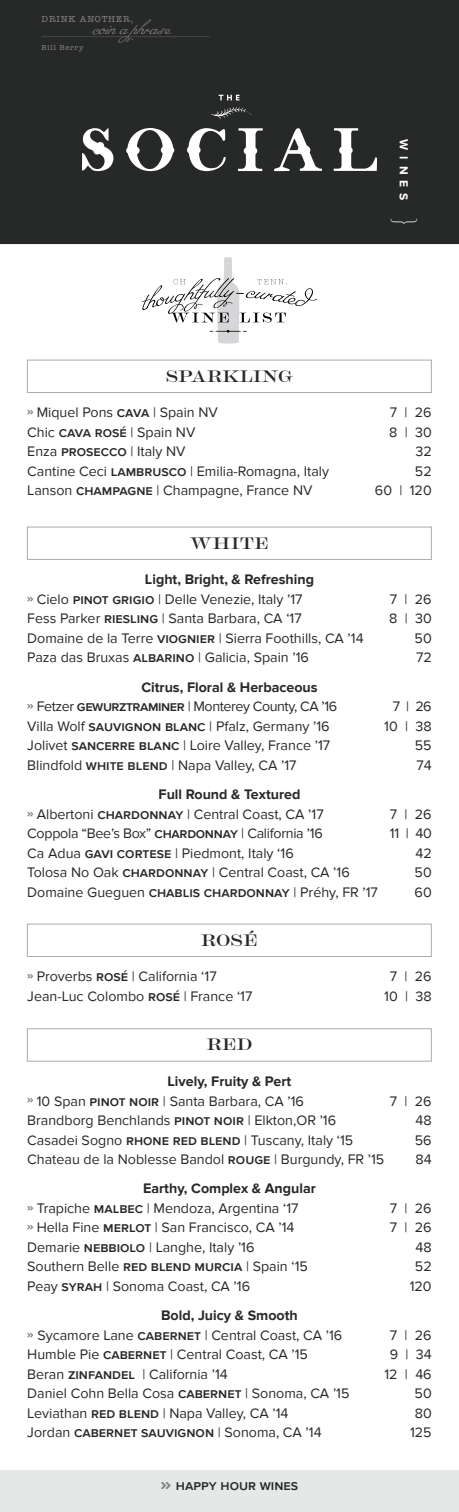
<style>
.page{position:relative;width:459px;height:1512px;background:#fff}
.page>*{position:absolute;margin:0;border:0;box-sizing:border-box;transform-origin:0 0}
.t1{font:30px "Miss Fajardose";color:#888787}
.t2{font:300 30px "American Typewriter";color:#fff}
.t3{font:700 expanded 16.5px "Chapman";color:#272928}
.t4{font:14.25px "Proxima Nova";color:#272928}
.section_title{font:700 14.25px "Proxima Nova";color:#272928}
.t5{font:14.25px "Proxima Nova";letter-spacing:-.03em;color:#272928}
.t6{font:14.25px "Proxima Nova";letter-spacing:-.02em;color:#272928}
.t7{font:600 14.25px "Proxima Nova";color:#272928}
.t8{font:700 12px "Proxima Nova";letter-spacing:.5em;color:#fff}
.t9{font:300 9px "American Typewriter";color:#888787}
.t10{font:9px "American Typewriter";letter-spacing:.1em;color:#888787}
.t11{font:7.5px "American Typewriter";letter-spacing:.1em;color:#888787}
.s1{color:#808285}
.s2{font-weight:600}
</style>
<div class="page">
<div style="left:0;top:0;width:459px;height:244px;background:#272928"></div>
<div style="left:0;top:1470px;width:459px;height:42px;background:#e6e7e7"></div>
<svg style="left:142px;top:257px;width:175px;height:87px"></svg>
<p class="t10" style="left:42px;top:12px;width:93px">DRINK ANOTHER,</p>
<p class="t1" style="left:92px;top:8px;width:79px">coin a phrase</p>
<p class="t9" style="left:42px;top:28px;width:170px">......................................................................................</p>
<p class="t11" style="left:42px;top:41px;width:44px">Bill Berry</p>
<p class="t3" style="left:166px;top:363px;width:129px">SPARKLING</p>
<p class="t8" style="left:411px;top:139px;width:63px;rotate:90deg">WINES</p>
<p class="t2" style="left:428px;top:214px;width:16px;rotate:90deg">}</p>
<p class="t4" style="left:27px;top:404px;width:192px"><span class="s1">■●□◆●▼</span> Miquel Pons <span class="s2">cava</span> | Spain NV</p>
<p class="t4" style="left:390px;top:404px;width:43px">7 | 26</p>
<p class="t4" style="left:27px;top:424px;width:170px">Chic <span class="s2">cava rosé</span> | Spain NV</p>
<p class="t4" style="left:389px;top:424px;width:44px">8 | 30</p>
<p class="t4" style="left:27px;top:443px;width:160px">Enza <span class="s2">prosecco</span> | Italy NV</p>
<p class="t4" style="left:415px;top:443px;width:18px">32</p>
<p class="t4" style="left:27px;top:463px;width:303px">Cantine Ceci <span class="s2">lambrusco</span> | Emilia-Romagna, Italy</p>
<p class="t4" style="left:415px;top:463px;width:18px">52</p>
<p class="t4" style="left:27px;top:482px;width:287px">Lanson <span class="s2">champagne</span> | Champagne, France NV</p>
<p class="t4" style="left:375px;top:482px;width:58px">60 | 120</p>
<p class="t3" style="left:190px;top:530px;width:81px">WHITE</p>
<p class="section_title" style="left:145px;top:571px;width:171px">Light, Bright, &amp; Refreshing</p>
<p class="t4" style="left:27px;top:591px;width:277px"><span class="s1">■●□◆●▼</span> Cielo <span class="s2">pinot grigio</span> | Delle Venezie, Italy ’17</p>
<p class="t4" style="left:390px;top:591px;width:43px">7 | 26</p>
<p class="t4" style="left:27px;top:610px;width:276px">Fess Parker <span class="s2">riesling</span> | Santa Barbara, CA ‘17</p>
<p class="t4" style="left:389px;top:610px;width:44px">8 | 30</p>
<p class="t4" style="left:27px;top:630px;width:338px">Domaine de la Terre <span class="s2">viognier</span> | Sierra Foothills, CA ’14</p>
<p class="t4" style="left:415px;top:630px;width:19px">50</p>
<p class="t4" style="left:27px;top:649px;width:283px">Paza das Bruxas <span class="s2">albarino</span> | Galicia, Spain ’16</p>
<p class="t4" style="left:416px;top:649px;width:17px">72</p>
<p class="section_title" style="left:141px;top:679px;width:178px">Citrus, Floral &amp; Herbaceous</p>
<p class="t5" style="left:27px;top:698px;width:311px"><span class="s1">■●□◆●▼</span> Fetzer <span class="s2">gewurztraminer</span> | Monterey County, CA ’16</p>
<p class="t4" style="left:393px;top:698px;width:40px">7 | 26</p>
<p class="t4" style="left:27px;top:718px;width:304px">Villa Wolf <span class="s2">sauvignon blanc</span> | Pfalz, Germany ’16</p>
<p class="t4" style="left:384px;top:718px;width:49px">10 | 38</p>
<p class="t4" style="left:27px;top:737px;width:304px">Jolivet <span class="s2">sancerre blanc</span> | Loire Valley, France ’17</p>
<p class="t4" style="left:415px;top:737px;width:18px">55</p>
<p class="t4" style="left:27px;top:757px;width:271px">Blindfold <span class="s2">white blend</span> | Napa Valley, CA ’17</p>
<p class="t4" style="left:416px;top:757px;width:17px">74</p>
<p class="section_title" style="left:159px;top:786px;width:143px">Full Round &amp; Textured</p>
<p class="t4" style="left:27px;top:806px;width:298px"><span class="s1">■●□◆●▼</span> Albertoni <span class="s2">chardonnay</span> | Central Coast, CA ’17</p>
<p class="t4" style="left:390px;top:806px;width:43px">7 | 26</p>
<p class="t6" style="left:27px;top:825px;width:297px">Coppola “Bee’s Box” <span class="s2">chardonnay</span> | California ’16</p>
<p class="t4" style="left:390px;top:825px;width:43px">11 | 40</p>
<p class="t4" style="left:27px;top:845px;width:268px">Ca Adua <span class="s2">gavi cortese</span> | Piedmont, Italy ‘16</p>
<p class="t4" style="left:415px;top:845px;width:18px">42</p>
<p class="t4" style="left:27px;top:864px;width:324px">Tolosa No Oak <span class="s2">chardonnay</span> | Central Coast, CA ’16</p>
<p class="t4" style="left:415px;top:864px;width:19px">50</p>
<p class="t4" style="left:27px;top:884px;width:352px">Domaine Gueguen <span class="s2">chablis chardonnay</span> | Préhy, FR ’17</p>
<p class="t4" style="left:415px;top:884px;width:19px">60</p>
<p class="t3" style="left:201px;top:927px;width:59px">ROSÉ</p>
<p class="t4" style="left:27px;top:968px;width:191px"><span class="s1">■●□◆●▼</span> Proverbs <span class="s2">rosé</span> | California ‘17</p>
<p class="t4" style="left:390px;top:968px;width:43px">7 | 26</p>
<p class="t4" style="left:27px;top:988px;width:227px">Jean-Luc Colombo <span class="s2">rosé</span> | France ‘17</p>
<p class="t4" style="left:384px;top:988px;width:49px">10 | 38</p>
<p class="t3" style="left:206px;top:1032px;width:48px">RED</p>
<p class="section_title" style="left:168px;top:1073px;width:125px">Lively, Fruity &amp; Pert</p>
<p class="t4" style="left:27px;top:1093px;width:278px"><span class="s1">■●□◆●▼</span> 10 Span <span class="s2">pinot noir</span> | Santa Barbara, CA ’16</p>
<p class="t4" style="left:390px;top:1093px;width:43px">7 | 26</p>
<p class="t4" style="left:27px;top:1112px;width:310px">Brandborg Benchlands <span class="s2">pinot noir</span> | Elkton,OR ’16</p>
<p class="t4" style="left:415px;top:1112px;width:18px">48</p>
<p class="t4" style="left:27px;top:1132px;width:328px">Casadei Sogno <span class="s2">rhone red blend</span> | Tuscany, Italy ‘15</p>
<p class="t4" style="left:415px;top:1132px;width:18px">56</p>
<p class="t4" style="left:27px;top:1151px;width:359px">Chateau de la Noblesse Bandol <span class="s2">rouge</span> | Burgundy, FR ’15</p>
<p class="t4" style="left:415px;top:1151px;width:18px">84</p>
<p class="section_title" style="left:143px;top:1181px;width:174px">Earthy, Complex &amp; Angular</p>
<p class="t4" style="left:27px;top:1200px;width:273px"><span class="s1">■●□◆●▼</span> Trapiche <span class="s2">malbec</span> | Mendoza, Argentina ‘17</p>
<p class="t4" style="left:390px;top:1200px;width:43px">7 | 26</p>
<p class="t4" style="left:27px;top:1220px;width:269px"><span class="s1">■●□◆●▼</span> Hella Fine <span class="s2">merlot</span> | San Francisco, CA ’14</p>
<p class="t4" style="left:390px;top:1220px;width:43px">7 | 26</p>
<p class="t4" style="left:27px;top:1239px;width:229px">Demarie <span class="s2">nebbiolo</span> | Langhe, Italy ’16</p>
<p class="t4" style="left:415px;top:1239px;width:18px">48</p>
<p class="t4" style="left:27px;top:1259px;width:282px">Southern Belle <span class="s2">red blend murcia</span> | Spain ‘15</p>
<p class="t4" style="left:415px;top:1259px;width:18px">52</p>
<p class="t4" style="left:27px;top:1278px;width:224px">Peay <span class="s2">syrah</span> | Sonoma Coast, CA ’16</p>
<p class="t4" style="left:410px;top:1278px;width:23px">120</p>
<p class="section_title" style="left:161px;top:1307px;width:138px">Bold, Juicy &amp; Smooth</p>
<p class="t4" style="left:27px;top:1327px;width:317px"><span class="s1">■●□◆●▼</span> Sycamore Lane <span class="s2">cabernet</span> | Central Coast, CA ’16</p>
<p class="t4" style="left:390px;top:1327px;width:43px">7 | 26</p>
<p class="t4" style="left:27px;top:1346px;width:282px">Humble Pie <span class="s2">cabernet</span> | Central Coast, CA ’15</p>
<p class="t4" style="left:390px;top:1346px;width:44px">9 | 34</p>
<p class="t4" style="left:27px;top:1366px;width:202px">Beran <span class="s2">zinfandel</span> | California ’14</p>
<p class="t4" style="left:384px;top:1366px;width:49px">12 | 46</p>
<p class="t4" style="left:27px;top:1385px;width:324px">Daniel Cohn Bella Cosa <span class="s2">cabernet</span> | Sonoma, CA ’15</p>
<p class="t4" style="left:415px;top:1385px;width:19px">50</p>
<p class="t4" style="left:27px;top:1405px;width:263px">Leviathan <span class="s2">red blend</span> | Napa Valley, CA ’14</p>
<p class="t4" style="left:415px;top:1405px;width:19px">80</p>
<p class="t4" style="left:27px;top:1424px;width:296px">Jordan <span class="s2">cabernet sauvignon</span> | Sonoma, CA ’14</p>
<p class="t4" style="left:410px;top:1424px;width:23px">125</p>
<p class="t7" style="left:161px;top:1477px;width:139px"><span class="s1">■●□◆●▼</span> happy hour wines</p>
</div>
